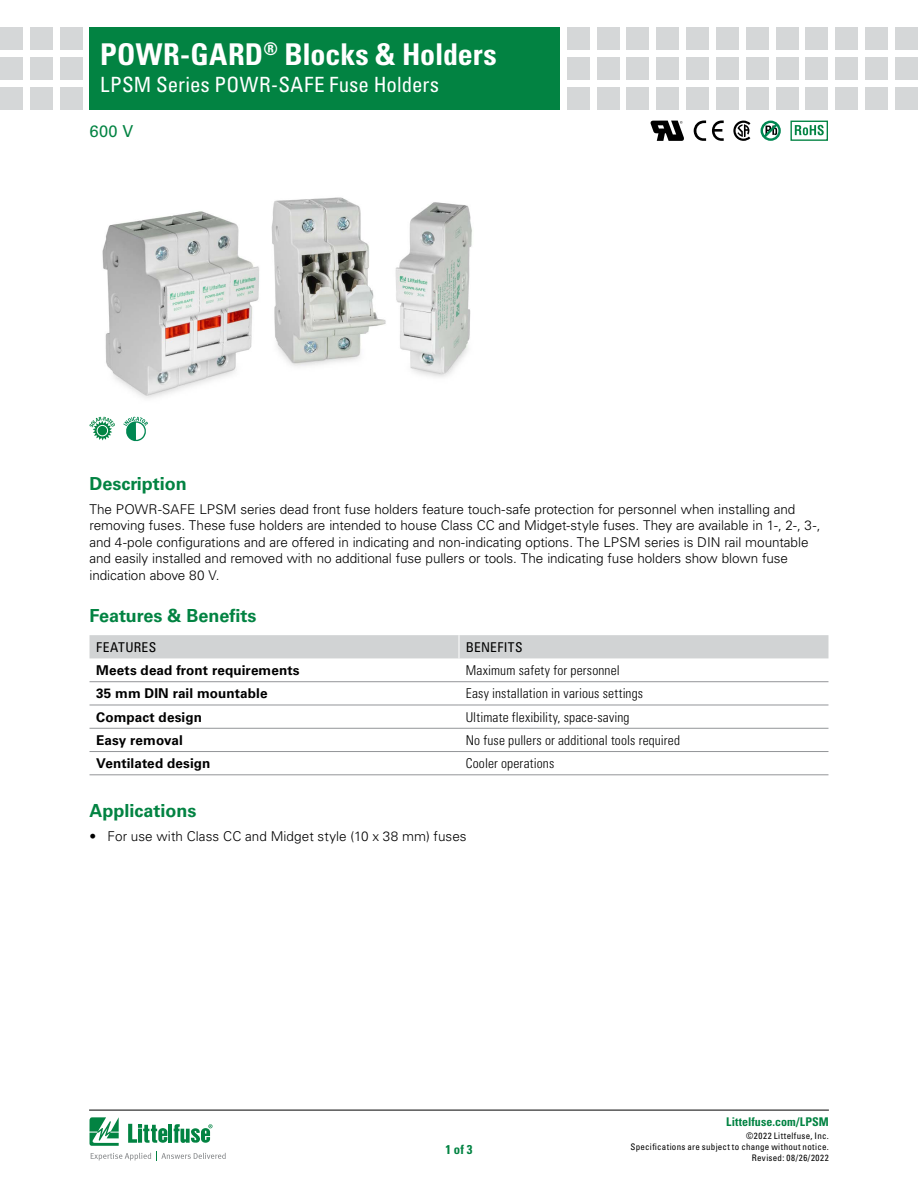
<style>
.page{position:relative;width:918px;height:1188px;background:#fff}
.page>*{position:absolute;margin:0;border:0;box-sizing:border-box;transform-origin:0 0}
.t1{font:700 condensed 30px "Univers LT Std";letter-spacing:-.005em;color:#fff}
.t2{font:condensed 21px "Univers LT Std";letter-spacing:.005em;color:#fff}
.FACTS_HEAD{font:700 18px "Univers LT Std";color:#028342}
.PRODUCT_SUBHEAD{font:16.5px "Univers LT Std";color:#028342}
.Body_1{font:300 13.5px/16.5px "Univers LT Std";letter-spacing:-.005em;color:#000}
.Benefit_column_text{font:300 condensed 13.5px "Univers LT Std";letter-spacing:.01em;color:#000}
.Feature_column_text{font:700 13.5px "Univers LT Std";letter-spacing:.01em;color:#000}
.F___B_header_text{font:condensed 13.5px "Univers LT Std";letter-spacing:.025em;color:#000}
.t3{font:700 condensed 12.75px "Univers LT Std";color:#028342}
.t4{font:700 condensed 12px "Univers LT Std";letter-spacing:.005em;color:#028342}
.t5{font:condensed 9px/10.8px "Univers LT Std";letter-spacing:.03em;color:#000;text-align:right}
</style>
<div class="page">
<hr style="left:89px;top:1110px;width:740px;height:1px;background:#000">
<svg style="left:90px;top:1117px;width:136px;height:44px"></svg>
<div style="left:90px;top:27px;width:470px;height:82px;background:#028342"></div>
<div style="left:60px;top:27px;width:23px;height:23px;background:#d5d7d8"></div>
<div style="left:60px;top:57px;width:23px;height:23px;background:#d5d7d8"></div>
<div style="left:60px;top:87px;width:23px;height:22px;background:#d5d7d8"></div>
<div style="left:30px;top:27px;width:23px;height:23px;background:#d5d7d8"></div>
<div style="left:30px;top:57px;width:23px;height:23px;background:#d5d7d8"></div>
<div style="left:30px;top:87px;width:23px;height:22px;background:#d5d7d8"></div>
<div style="left:0;top:27px;width:23px;height:23px;background:#d5d7d8"></div>
<div style="left:0;top:57px;width:23px;height:23px;background:#d5d7d8"></div>
<div style="left:0;top:87px;width:23px;height:22px;background:#d5d7d8"></div>
<div style="left:567px;top:27px;width:23px;height:23px;background:#d5d7d8"></div>
<div style="left:567px;top:57px;width:23px;height:23px;background:#d5d7d8"></div>
<div style="left:567px;top:87px;width:23px;height:22px;background:#d5d7d8"></div>
<div style="left:597px;top:27px;width:23px;height:23px;background:#d5d7d8"></div>
<div style="left:597px;top:57px;width:23px;height:23px;background:#d5d7d8"></div>
<div style="left:597px;top:87px;width:23px;height:22px;background:#d5d7d8"></div>
<div style="left:627px;top:27px;width:22px;height:23px;background:#d5d7d8"></div>
<div style="left:627px;top:57px;width:22px;height:23px;background:#d5d7d8"></div>
<div style="left:627px;top:87px;width:22px;height:22px;background:#d5d7d8"></div>
<div style="left:656px;top:27px;width:23px;height:23px;background:#d5d7d8"></div>
<div style="left:656px;top:57px;width:23px;height:23px;background:#d5d7d8"></div>
<div style="left:656px;top:87px;width:23px;height:22px;background:#d5d7d8"></div>
<div style="left:686px;top:27px;width:23px;height:23px;background:#d5d7d8"></div>
<div style="left:686px;top:57px;width:23px;height:23px;background:#d5d7d8"></div>
<div style="left:686px;top:87px;width:23px;height:22px;background:#d5d7d8"></div>
<div style="left:716px;top:27px;width:23px;height:23px;background:#d5d7d8"></div>
<div style="left:716px;top:57px;width:23px;height:23px;background:#d5d7d8"></div>
<div style="left:716px;top:87px;width:23px;height:22px;background:#d5d7d8"></div>
<div style="left:746px;top:27px;width:23px;height:23px;background:#d5d7d8"></div>
<div style="left:746px;top:57px;width:23px;height:23px;background:#d5d7d8"></div>
<div style="left:746px;top:87px;width:23px;height:22px;background:#d5d7d8"></div>
<div style="left:805px;top:27px;width:23px;height:23px;background:#d5d7d8"></div>
<div style="left:805px;top:57px;width:23px;height:23px;background:#d5d7d8"></div>
<div style="left:805px;top:87px;width:23px;height:22px;background:#d5d7d8"></div>
<div style="left:776px;top:27px;width:22px;height:23px;background:#d5d7d8"></div>
<div style="left:776px;top:57px;width:22px;height:23px;background:#d5d7d8"></div>
<div style="left:776px;top:87px;width:22px;height:22px;background:#d5d7d8"></div>
<div style="left:835px;top:27px;width:23px;height:23px;background:#d5d7d8"></div>
<div style="left:835px;top:57px;width:23px;height:23px;background:#d5d7d8"></div>
<div style="left:835px;top:87px;width:23px;height:22px;background:#d5d7d8"></div>
<div style="left:865px;top:27px;width:23px;height:23px;background:#d5d7d8"></div>
<div style="left:865px;top:57px;width:23px;height:23px;background:#d5d7d8"></div>
<div style="left:865px;top:87px;width:23px;height:22px;background:#d5d7d8"></div>
<div style="left:895px;top:27px;width:23px;height:23px;background:#d5d7d8"></div>
<div style="left:895px;top:57px;width:23px;height:23px;background:#d5d7d8"></div>
<div style="left:895px;top:87px;width:23px;height:22px;background:#d5d7d8"></div>
<div style="left:761px;top:121px;width:20px;height:20px;border:2px solid #008752;border-radius:50%"></div>
<svg style="left:761px;top:121px;width:19px;height:20px"></svg>
<svg style="left:733px;top:121px;width:17px;height:20px"></svg>
<svg style="left:651px;top:121px;width:33px;height:20px"></svg>
<svg style="left:694px;top:121px;width:12px;height:20px"></svg>
<svg style="left:712px;top:121px;width:12px;height:20px"></svg>
<div style="left:90px;top:635px;width:738px;height:23px;background:#d1d3d4"></div>
<hr style="left:90px;top:681px;width:369px;height:1px;background:#939598">
<hr style="left:459px;top:681px;width:369px;height:1px;background:#939598">
<hr style="left:90px;top:705px;width:369px;height:1px;background:#939598">
<hr style="left:459px;top:705px;width:369px;height:1px;background:#939598">
<hr style="left:90px;top:728px;width:369px;height:1px;background:#939598">
<hr style="left:459px;top:728px;width:369px;height:1px;background:#939598">
<hr style="left:90px;top:751px;width:369px;height:1px;background:#939598">
<hr style="left:459px;top:751px;width:369px;height:1px;background:#939598">
<hr style="left:90px;top:774px;width:369px;height:1px;background:#939598">
<hr style="left:459px;top:774px;width:369px;height:1px;background:#939598">
<svg style="left:795px;top:125px;width:29px;height:10px"></svg>
<div style="left:791px;top:121px;width:37px;height:20px;border:1px solid #028342"></div>
<img style="left:100px;top:197px;width:372px;height:245px">
<svg style="left:90px;top:417px;width:25px;height:23px"></svg>
<div style="left:97px;top:425px;width:11px;height:11px;background:#028342;border-radius:50%"></div>
<div style="left:97px;top:425px;width:11px;height:11px;border:1px solid #fff;border-radius:50%"></div>
<svg style="left:123px;top:417px;width:25px;height:24px"></svg>
<h1 class="t1" style="left:100px;top:36px;width:398px">POWR-GARD<sup>®</sup> Blocks &amp; Holders</h1>
<h2 class="t2" style="left:100px;top:71px;width:340px">LPSM Series POWR-SAFE Fuse Holders</h2>
<p class="PRODUCT_SUBHEAD" style="left:90px;top:122px;width:45px">600 V</p>
<p class="FACTS_HEAD" style="left:90px;top:474px;width:99px">Description</p>
<p class="Body_1" style="left:90px;top:501px;width:732px">The POWR-SAFE LPSM series dead front fuse holders feature touch-safe protection for personnel when installing and removing fuses. These fuse holders are intended to house Class CC and Midget-style fuses. They are available in 1-, 2-, 3-, and 4-pole configurations and are offered in indicating and non-indicating options. The LPSM series is DIN rail mountable and easily installed and removed with no additional fuse pullers or tools. The indicating fuse holders show blown fuse indication above 80 V.</p>
<p class="FACTS_HEAD" style="left:90px;top:605px;width:168px">Features &amp; Benefits</p>
<p class="F___B_header_text" style="left:96px;top:638px;width:61px">FEATURES</p>
<p class="F___B_header_text" style="left:466px;top:638px;width:58px">BENEFITS</p>
<p class="Feature_column_text" style="left:96px;top:662px;width:205px">Meets dead front requirements</p>
<p class="Benefit_column_text" style="left:466px;top:662px;width:156px">Maximum safety for personnel</p>
<p class="Feature_column_text" style="left:96px;top:686px;width:173px">35 mm DIN rail mountable</p>
<p class="Benefit_column_text" style="left:466px;top:685px;width:179px">Easy installation in various settings</p>
<p class="Feature_column_text" style="left:96px;top:709px;width:107px">Compact design</p>
<p class="Benefit_column_text" style="left:466px;top:709px;width:165px">Ultimate flexibility, space-saving</p>
<p class="Feature_column_text" style="left:96px;top:732px;width:88px">Easy removal</p>
<p class="Benefit_column_text" style="left:466px;top:732px;width:216px">No fuse pullers or additional tools required</p>
<p class="Feature_column_text" style="left:96px;top:755px;width:116px">Ventilated design</p>
<p class="Benefit_column_text" style="left:466px;top:755px;width:90px">Cooler operations</p>
<p class="FACTS_HEAD" style="left:90px;top:801px;width:109px">Applications</p>
<p class="Body_1" style="left:90px;top:828px;width:379px">• For use with Class CC and Midget style (10 x 38 mm) fuses</p>
<p class="t3" style="left:445px;top:1142px;width:29px">1 of 3</p>
<p class="t4" style="left:726px;top:1115px;width:104px">Littelfuse.com/LPSM</p>
<p class="t5" style="left:631px;top:1131px;width:200px">©2022 Littelfuse, Inc.<br>Specifications are subject to change without notice.<br>Revised: 08/26/2022</p>
</div>
